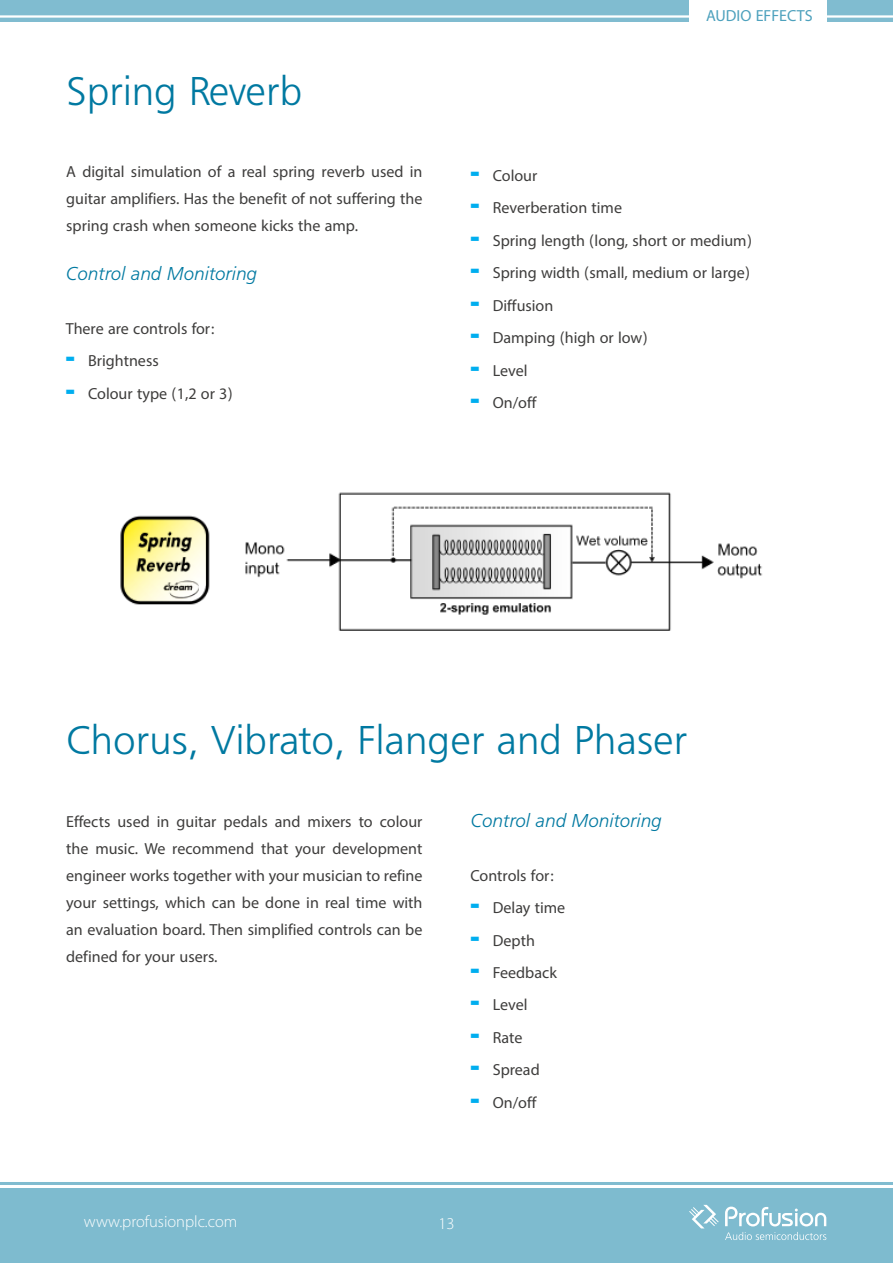
<style>
.page{position:relative;width:893px;height:1263px;background:#fff}
.page>*{position:absolute;margin:0;border:0;box-sizing:border-box;transform-origin:0 0}
.Paragraph_copy{font:300 42px "Frugal Sans";color:#0079a1}
.Paragraph_copy-2{font:22.5px/27px "Myriad Arabic";color:#3e3d3c;text-align:justify}
.Paragraph_copy-3{font:22.5px "Myriad Arabic";color:#4da1bd}
.Paragraph_copy-4{font:italic 300 19.5px "Frugal Sans";color:#0079a1}
.t1{font:300 16.5px "Myriad Pro";color:#fff}
.s1{font-family:"Arial";font-weight:900;font-size:27px;color:#00aeef}
</style>
<div class="page">
<div style="left:0;top:1188px;width:893px;height:75px;background:#7ebbcf"></div>
<svg style="left:725px;top:1206px;width:101px;height:20px"></svg>
<svg style="left:725px;top:1232px;width:101px;height:8px"></svg>
<svg style="left:689px;top:1205px;width:30px;height:23px"></svg>
<hr style="left:0;top:1182px;width:893px;height:3px;background:#0079a1">
<div style="left:0;top:0;width:893px;height:21px;background:#80bcd0"></div>
<hr style="left:0;top:15px;width:893px;height:3px;background:#fff">
<img style="left:120px;top:492px;width:643px;height:139px">
<div style="left:690px;top:0;width:137px;height:35px;background:#fff"></div>
<p class="Paragraph_copy" style="left:66px;top:67px;width:238px">Spring Reverb</p>
<p class="Paragraph_copy-2" style="left:66px;top:158px;width:358px">A digital simulation of a real spring reverb used in guitar amplifiers. Has the benefit of not suffering the spring crash when someone kicks the amp.</p>
<p class="Paragraph_copy-4" style="left:66px;top:262px;width:193px">Control and Monitoring</p>
<p class="Paragraph_copy-2" style="left:66px;top:315px;width:151px">There are controls for:</p>
<p class="Paragraph_copy-2" style="left:66px;top:348px;width:94px"><span class="s1">-</span> Brightness</p>
<p class="Paragraph_copy-2" style="left:66px;top:380px;width:168px"><span class="s1">-</span> Colour type (1,2 or 3)</p>
<p class="Paragraph_copy-3" style="left:706px;top:0;width:108px">AUDIO EFFECTS</p>
<p class="Paragraph_copy-2" style="left:470px;top:162px;width:68px"><span class="s1">-</span> Colour</p>
<p class="Paragraph_copy-2" style="left:470px;top:195px;width:153px"><span class="s1">-</span> Reverberation time</p>
<p class="Paragraph_copy-2" style="left:470px;top:227px;width:283px"><span class="s1">-</span> Spring length (long, short or medium)</p>
<p class="Paragraph_copy-2" style="left:470px;top:259px;width:281px"><span class="s1">-</span> Spring width (small, medium or large)</p>
<p class="Paragraph_copy-2" style="left:470px;top:292px;width:84px"><span class="s1">-</span> Diffusion</p>
<p class="Paragraph_copy-2" style="left:470px;top:324px;width:179px"><span class="s1">-</span> Damping (high or low)</p>
<p class="Paragraph_copy-2" style="left:470px;top:357px;width:59px"><span class="s1">-</span> Level</p>
<p class="Paragraph_copy-2" style="left:470px;top:389px;width:68px"><span class="s1">-</span> On/off</p>
<p class="Paragraph_copy" style="left:66px;top:717px;width:623px">Chorus, Vibrato, Flanger and Phaser</p>
<p class="Paragraph_copy-2" style="left:66px;top:808px;width:358px">Effects used in guitar pedals and mixers to colour the music. We recommend that your development engineer works together with your musician to refine your settings, which can be done in real time with an evaluation board. Then simplified controls can be defined for your users.</p>
<p class="Paragraph_copy-4" style="left:470px;top:809px;width:193px">Control and Monitoring</p>
<p class="Paragraph_copy-2" style="left:470px;top:862px;width:85px">Controls for:</p>
<p class="Paragraph_copy-2" style="left:470px;top:894px;width:96px"><span class="s1">-</span> Delay time</p>
<p class="Paragraph_copy-2" style="left:470px;top:927px;width:66px"><span class="s1">-</span> Depth</p>
<p class="Paragraph_copy-2" style="left:470px;top:959px;width:88px"><span class="s1">-</span> Feedback</p>
<p class="Paragraph_copy-2" style="left:470px;top:991px;width:59px"><span class="s1">-</span> Level</p>
<p class="Paragraph_copy-2" style="left:470px;top:1024px;width:54px"><span class="s1">-</span> Rate</p>
<p class="Paragraph_copy-2" style="left:470px;top:1056px;width:71px"><span class="s1">-</span> Spread</p>
<p class="Paragraph_copy-2" style="left:470px;top:1089px;width:68px"><span class="s1">-</span> On/off</p>
<p class="t1" style="left:84px;top:1213px;width:155px">www.profusionplc.com</p>
<p class="t1" style="left:438px;top:1214px;width:18px">13</p>
</div>
